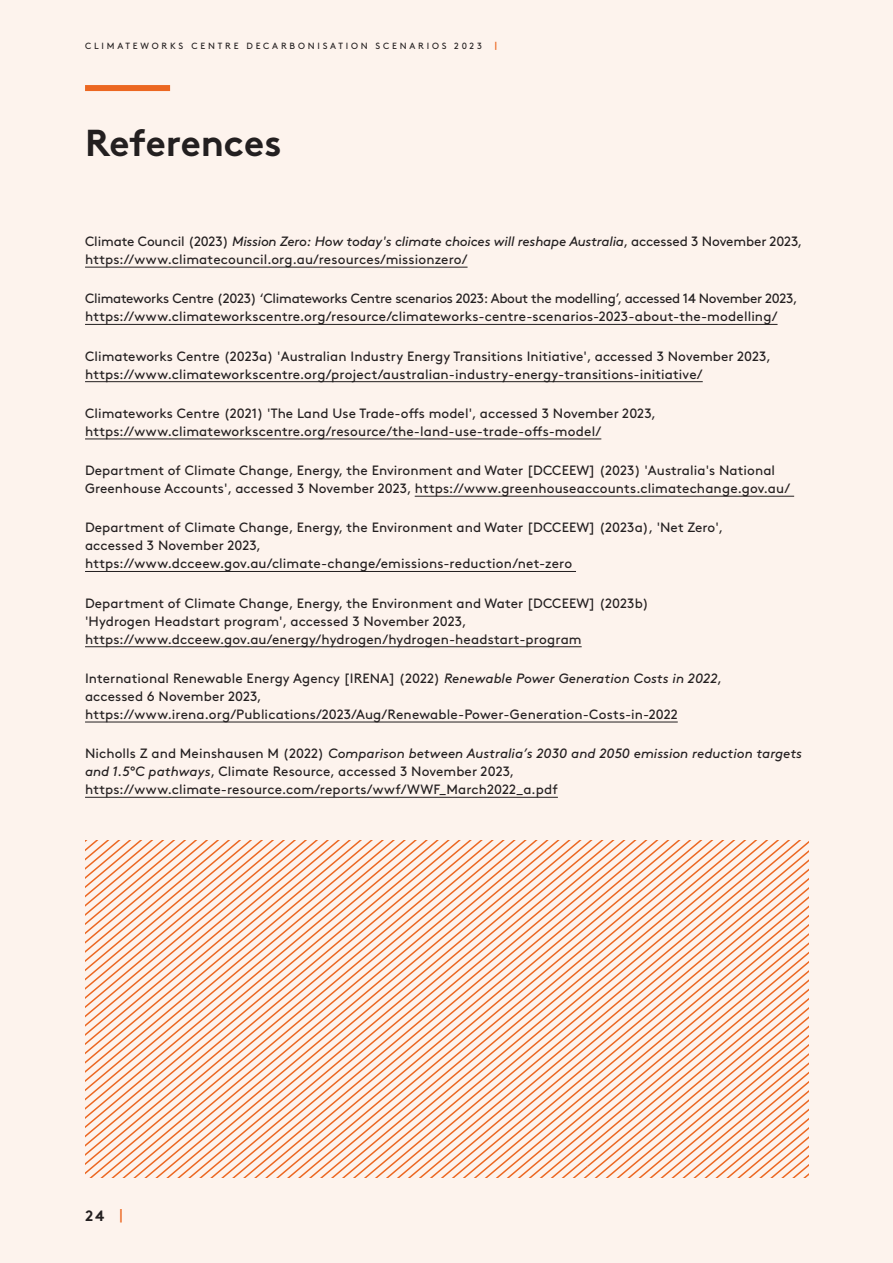
<style>
.page{position:relative;width:893px;height:1263px;background:#fdf3ed}
.page>*{position:absolute;margin:0;border:0;box-sizing:border-box;transform-origin:0 0}
.BODY_COPY{font:700 37.5px "Brown Pro";color:#231f20}
.t1{font:700 15px "Brown Pro";color:#231f20}
.BODY_COPY-2{font:13.5px/18px "Brown Pro";letter-spacing:.005em;color:#231f20}
.BODY_COPY-3{font:13.5px/18px "Brown Pro";letter-spacing:-.02em;color:#231f20}
.t2{font:9px "Brown Pro";letter-spacing:.31em;color:#231f20}
.t3{font:700 9px "Brown Pro";color:#ec6721}
.s1{font-style:italic}
.s2{font-weight:400;color:#ec6721}
</style>
<div class="page">
<hr style="left:85px;top:267px;width:383px;height:1px;background:#231f20">
<hr style="left:85px;top:324px;width:692px;height:1px;background:#231f20">
<hr style="left:85px;top:381px;width:618px;height:1px;background:#231f20">
<hr style="left:85px;top:439px;width:516px;height:1px;background:#231f20">
<hr style="left:415px;top:496px;width:379px;height:1px;background:#231f20">
<hr style="left:85px;top:571px;width:491px;height:1px;background:#231f20">
<hr style="left:85px;top:646px;width:497px;height:1px;background:#231f20">
<hr style="left:85px;top:722px;width:593px;height:1px;background:#231f20">
<hr style="left:85px;top:797px;width:473px;height:1px;background:#231f20">
<div style="left:85px;top:85px;width:85px;height:6px;background:#ec6721"></div>
<svg style="left:85px;top:1142px;width:723px;height:36px"></svg>
<svg style="left:85px;top:841px;width:723px;height:301px"></svg>
<svg style="left:85px;top:841px;width:700px;height:258px"></svg>
<svg style="left:85px;top:841px;width:663px;height:214px"></svg>
<svg style="left:85px;top:841px;width:627px;height:171px"></svg>
<svg style="left:85px;top:841px;width:590px;height:128px"></svg>
<svg style="left:85px;top:841px;width:554px;height:85px"></svg>
<svg style="left:180px;top:1164px;width:410px;height:14px"></svg>
<p class="t2" style="left:85px;top:39px;width:398px">CLIMATEWORKS CENTRE DECARBONISATION SCENARIOS 2023</p>
<p class="t3" style="left:495px;top:39px;width:4px">|</p>
<p class="BODY_COPY" style="left:85px;top:112px;width:198px">References</p>
<p class="BODY_COPY-2" style="left:85px;top:231px;width:719px">Climate Council (2023) <span class="s1">Mission Zero: How today's climate choices will reshape Australia</span>, accessed 3 November 2023, https://www.climatecouncil.org.au/resources/missionzero/</p>
<p class="BODY_COPY-3" style="left:85px;top:289px;width:714px">Climateworks Centre (2023) ‘Climateworks Centre scenarios 2023: About the modelling’, accessed 14 November 2023, https://www.climateworkscentre.org/resource/climateworks-centre-scenarios-2023-about-the-modelling/</p>
<p class="BODY_COPY-2" style="left:85px;top:346px;width:687px">Climateworks Centre (2023a) 'Australian Industry Energy Transitions Initiative', accessed 3 November 2023, https://www.climateworkscentre.org/project/australian-industry-energy-transitions-initiative/</p>
<p class="BODY_COPY-2" style="left:85px;top:403px;width:572px">Climateworks Centre (2021) 'The Land Use Trade-offs model', accessed 3 November 2023, https://www.climateworkscentre.org/resource/the-land-use-trade-offs-model/</p>
<p class="BODY_COPY-2" style="left:85px;top:460px;width:707px">Department of Climate Change, Energy, the Environment and Water [DCCEEW] (2023) 'Australia's National<br>Greenhouse Accounts', accessed 3 November 2023, https://www.greenhouseaccounts.climatechange.gov.au/</p>
<p class="BODY_COPY-2" style="left:85px;top:518px;width:640px">Department of Climate Change, Energy, the Environment and Water [DCCEEW] (2023a), 'Net Zero', accessed 3 November 2023, https://www.dcceew.gov.au/climate-change/emissions-reduction/net-zero</p>
<p class="BODY_COPY-2" style="left:85px;top:593px;width:565px">Department of Climate Change, Energy, the Environment and Water [DCCEEW] (2023b) 'Hydrogen Headstart program', accessed 3 November 2023, https://www.dcceew.gov.au/energy/hydrogen/hydrogen-headstart-program</p>
<p class="BODY_COPY-2" style="left:85px;top:668px;width:639px">International Renewable Energy Agency [IRENA] (2022) <span class="s1">Renewable Power Generation Costs in 2022</span>, accessed 6 November 2023, https://www.irena.org/Publications/2023/Aug/Renewable-Power-Generation-Costs-in-2022</p>
<p class="BODY_COPY-2" style="left:85px;top:743px;width:719px">Nicholls Z and Meinshausen M (2022) <span class="s1">Comparison between Australia’s 2030 and 2050 emission reduction targets and 1.5°C pathways</span>, Climate Resource, accessed 3 November 2023, https://www.climate-resource.com/reports/wwf/WWF_March2022_a.pdf</p>
<p class="t1" style="left:85px;top:1203px;width:39px">24 <span class="s2">|</span></p>
</div>
